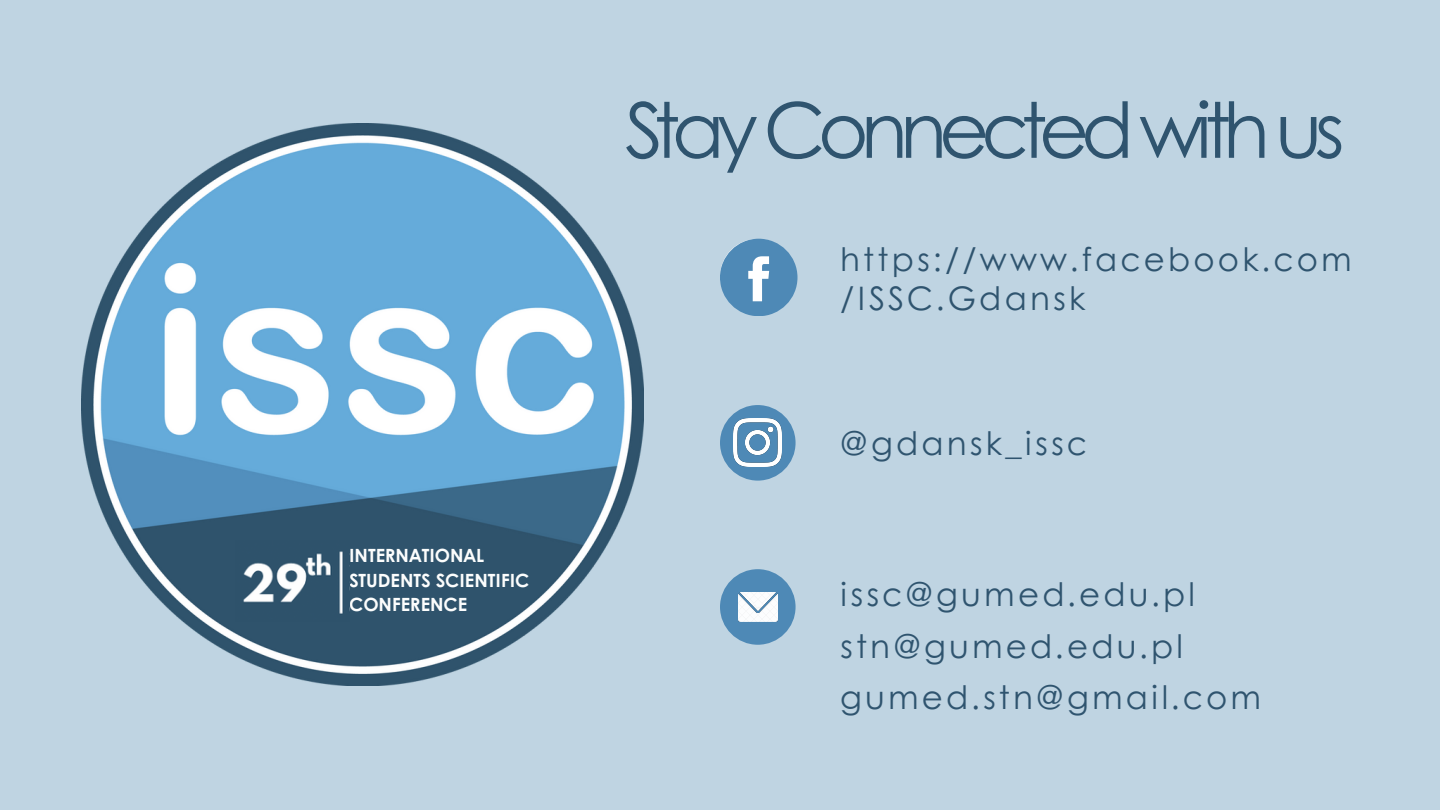
<style>
.page{position:relative;width:1440px;height:810px;background:#bfd4e2}
.page>*{position:absolute;margin:0;border:0;box-sizing:border-box;transform-origin:0 0}
.t1{font:76.8px "Century Gothic";letter-spacing:-.1em;color:#2f546f}
.t2{font:32.4px/38.8px "Century Gothic";letter-spacing:.1em;color:#2f546f}
.t3{font:700 18.2px "Century Gothic";color:#fcfdfd}
</style>
<div class="page">
<div style="left:720px;top:569px;width:76px;height:76px;background:#4e89b6;border-radius:50%"></div>
<img style="left:739px;top:593px;width:38px;height:28px">
<svg style="left:720px;top:239px;width:77px;height:77px"></svg>
<div style="left:720px;top:405px;width:76px;height:76px;background:#4e89b6;border-radius:50%"></div>
<img style="left:734px;top:419px;width:48px;height:48px">
<img style="left:81px;top:124px;width:562px;height:562px">
<img style="left:236px;top:541px;width:114px;height:81px">
<p class="t3" style="left:349px;top:542px;width:137px">INTERNATIONAL</p>
<p class="t3" style="left:349px;top:567px;width:182px">STUDENTS SCIENTIFIC</p>
<p class="t3" style="left:349px;top:591px;width:120px">CONFERENCE</p>
<p class="t1" style="left:624px;top:72px;width:721px">Stay Connected with us</p>
<p class="t2" style="left:840px;top:238px;width:513px">https://www.facebook.com /ISSC.Gdansk</p>
<p class="t2" style="left:840px;top:423px;width:248px">@gdansk_issc</p>
<p class="t2" style="left:840px;top:574px;width:356px">issc@gumed.edu.pl</p>
<p class="t2" style="left:840px;top:625px;width:344px">stn@gumed.edu.pl</p>
<p class="t2" style="left:840px;top:677px;width:422px">gumed.stn@gmail.com</p>
</div>
